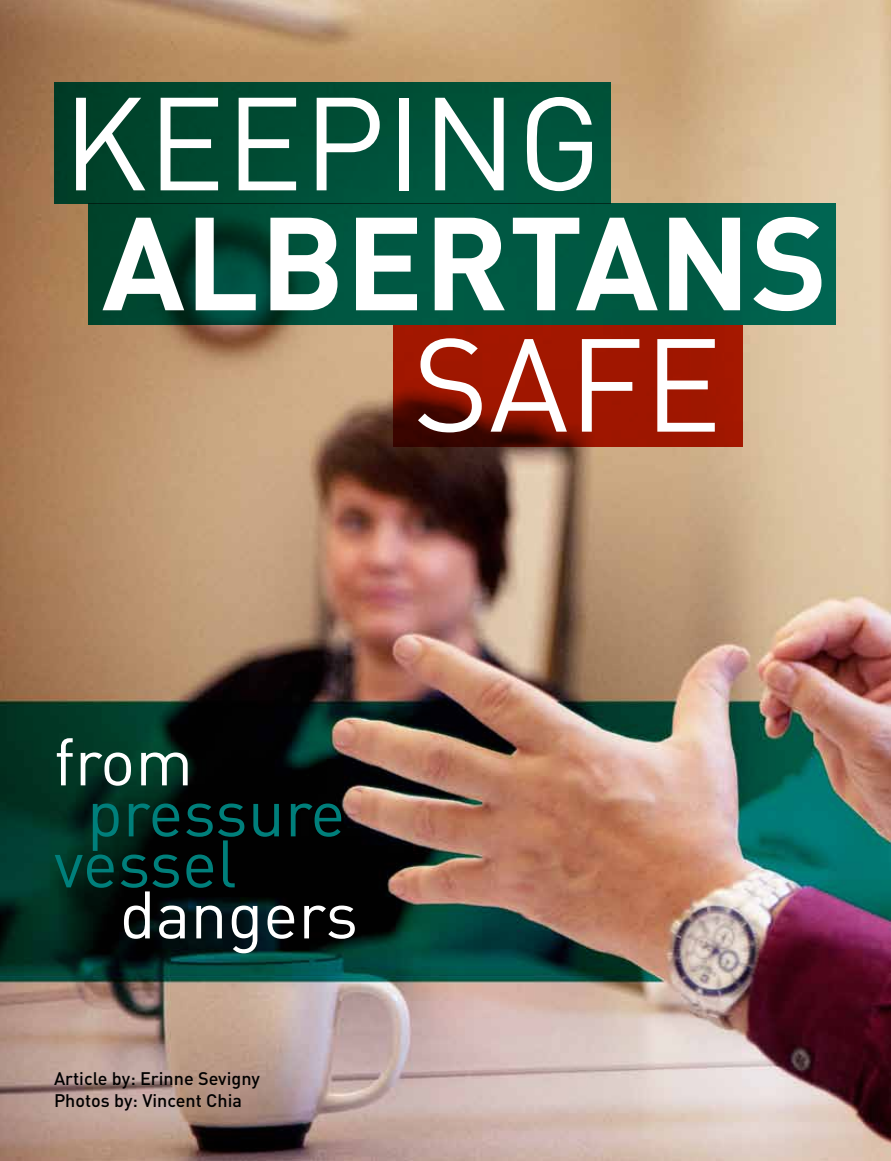
<style>
.page{position:relative;width:891px;height:1161px;background:#fff}
.page>*{position:absolute;margin:0;border:0;box-sizing:border-box;transform-origin:0 0}
.t1{font:130.05px "DIN";color:#fff}
.t2{font:700 130.05px "DIN";color:#fff}
.t3{font:66px/51px "DIN";color:#007f7b}
.t4{font:66px "DIN";color:#fff}
.t5{font:500 18px/21.6px "DIN";color:#000}
</style>
<div class="page">
<img style="left:0;top:0;width:891px;height:1161px">
<div style="left:54px;top:82px;width:556px;height:122px;background:linear-gradient(to right,#004029,#005941)"></div>
<svg style="left:89px;top:204px;width:747px;height:121px;fill:#005842"></svg>
<svg style="left:394px;top:325px;width:349px;height:121px;fill:#a01600"></svg>
<h1 class="t1" style="left:63px;top:62px;width:540px">KEEPING</h1>
<h1 class="t2" style="left:102px;top:178px;width:727px">ALBERTANS</h1>
<h1 class="t1" style="left:413px;top:304px;width:311px">SAFE</h1>
<h2 class="t4" style="left:54px;top:720px;width:141px">from</h2>
<h2 class="t3" style="left:54px;top:786px;width:293px;text-indent:33px">pressure vessel</h2>
<h2 class="t4" style="left:120px;top:873px;width:240px">dangers</h2>
<p class="t5" style="left:54px;top:1068px;width:207px">Article by: Erinne Sevigny<br>Photos by: Vincent Chia</p>
</div>
